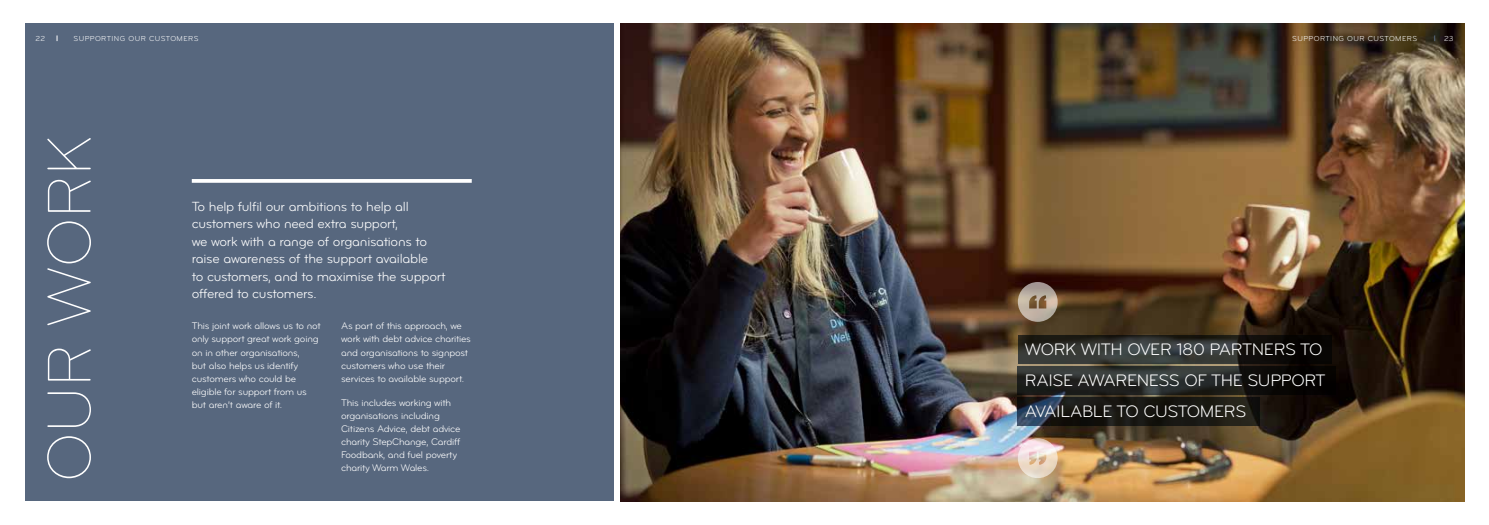
<style>
.page{position:relative;width:1489px;height:525px;background:#fff}
.page>*{position:absolute;margin:0;border:0;box-sizing:border-box;transform-origin:0 0}
.t1{font:63.5px "Bryant Pro Light Alternate";letter-spacing:-.02em;color:#fff}
.t2{font:17.25px/31.2px "Bryant Pro Regular Alternate";letter-spacing:-.02em;color:#fff}
.t3{font:13.75px/17.5px "Bryant Pro Regular Alternate";letter-spacing:-.02em;color:#fff}
.t4{font:10px/13.1px "Bryant Pro Regular Alternate";letter-spacing:-.02em;color:#fff}
.t5{font:7.5px "Bryant Pro Regular Alternate";letter-spacing:.06em;color:#fff}
</style>
<div class="page">
<div style="left:25px;top:24px;width:588px;height:476px;background:#57677e"></div>
<svg style="left:192px;top:179px;width:280px;height:4px"></svg>
<img style="left:620px;top:24px;width:843px;height:476px">
<svg style="left:1017px;top:365px;width:318px;height:29px;background:#232422"></svg>
<svg style="left:1017px;top:334px;width:314px;height:29px;background:#292925"></svg>
<svg style="left:1017px;top:397px;width:242px;height:28px;background:#1c1d1c"></svg>
<svg style="left:1017px;top:282px;width:40px;height:39px;background:#9c8979"></svg>
<svg style="left:1017px;top:438px;width:40px;height:40px;background:#e4cec0"></svg>
<p class="t5" style="left:35px;top:35px;width:11px">22</p>
<p class="t5" style="left:74px;top:35px;width:126px">SUPPORTING OUR CUSTOMERS</p>
<p class="t5" style="left:1292px;top:35px;width:126px">SUPPORTING OUR CUSTOMERS</p>
<p class="t5" style="left:1444px;top:35px;width:11px">23</p>
<h1 class="t1" style="left:36px;top:482px;width:350px;rotate:-90deg">OUR WORK</h1>
<h3 class="t3" style="left:192px;top:198px;width:255px">To help fulfil our ambitions to help all customers who need extra support,<br>we work with a range of organisations to raise awareness of the support available<br>to customers, and to maximise the support offered to customers.</h3>
<p class="t4" style="left:192px;top:319px;width:130px">This joint work allows us to not only support great work going on in other organisations,<br>but also helps us identify customers who could be eligible for support from us but aren’t aware of it.</p>
<p class="t4" style="left:341px;top:319px;width:131px">As part of this approach, we work with debt advice charities and organisations to signpost customers who use their services to available support.</p>
<p class="t4" style="left:341px;top:396px;width:121px">This includes working with organisations including<br>Citizens Advice, debt advice charity StepChange, Cardiff<br>Foodbank, and fuel poverty charity Warm Wales.</p>
<h2 class="t2" style="left:1024px;top:333px;width:302px">WORK WITH OVER 180 PARTNERS TO<br>RAISE AWARENESS OF THE SUPPORT<br>AVAILABLE TO CUSTOMERS</h2>
</div>
